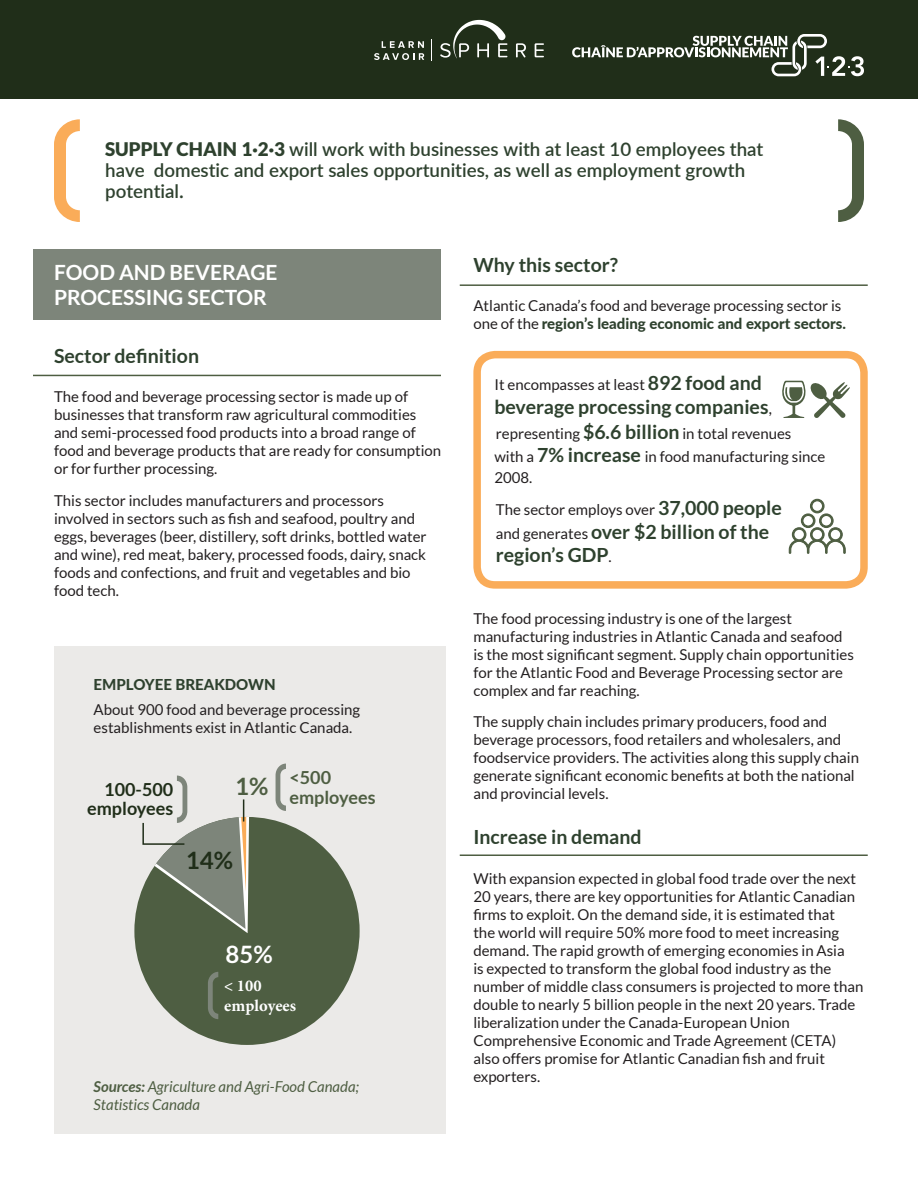
<style>
.page{position:relative;width:918px;height:1188px;background:#fff}
.page>*{position:absolute;margin:0;border:0;box-sizing:border-box;transform-origin:0 0}
.t1{font:700 24px "Lato";color:#fff}
.t2{font:700 24px "Lato";color:#202e19}
.t3{font:700 24px "Lato";color:#4e5e42}
.t4{font:700 21px/25.2px "Lato";color:#fff}
.t5{font:700 19.5px/23.4px "Lato";color:#2e412e}
.t6{font:600 18.75px/21px "Lato";color:#2e412e}
.t7{font:700 18px "Lato";color:#202e19}
.t8{font:700 18px "Lato";color:#4e5e42}
.t9{font:700 16.5px/19.5px "Minion Pro";color:#fff}
.t10{font:15px/18px "Lato";color:#231f20}
.t11{font:italic 15px/18px "Lato";color:#4e5e42}
.t12{font:800 15px "Lato";color:#2e412e}
.s1{font-weight:900}
.s2{font-family:"Minion Pro";font-weight:700}
.s3{font-weight:700}
.s4{font-weight:800;color:#2e412e}
.s5{font-weight:700;font-size:19.5px;color:#2e412e}
.s6{font-weight:400;font-size:15px;color:#231f20}
</style>
<div class="page">
<div style="left:54px;top:646px;width:392px;height:488px;background:#ebeae8"></div>
<div style="left:33px;top:249px;width:408px;height:70px;background:#7d857a"></div>
<div style="left:0;top:0;width:918px;height:99px;background:#202e19"></div>
<svg style="left:374px;top:41px;width:50px;height:19px"></svg>
<svg style="left:516px;top:43px;width:10px;height:14px"></svg>
<svg style="left:535px;top:43px;width:9px;height:14px"></svg>
<svg style="left:431px;top:39px;width:1px;height:22px"></svg>
<svg style="left:440px;top:20px;width:67px;height:38px"></svg>
<svg style="left:572px;top:34px;width:292px;height:42px"></svg>
<svg style="left:838px;top:119px;width:26px;height:103px"></svg>
<svg style="left:54px;top:119px;width:26px;height:103px"></svg>
<hr style="left:33px;top:375px;width:408px;height:1px;background:#4e5e42">
<hr style="left:460px;top:284px;width:408px;height:2px;background:#4e5e42">
<hr style="left:460px;top:854px;width:408px;height:2px;background:#4e5e42">
<div style="left:134px;top:817px;width:226px;height:228px;background:#4e5e42;border-radius:50%"></div>
<div style="left:473px;top:351px;width:395px;height:238px;border:8px solid #faac59;border-radius:18px"></div>
<svg style="left:782px;top:381px;width:68px;height:37px"></svg>
<svg style="left:788px;top:498px;width:58px;height:56px"></svg>
<svg style="left:276px;top:764px;width:10px;height:47px"></svg>
<svg style="left:142px;top:776px;width:107px;height:157px"></svg>
<svg style="left:208px;top:972px;width:10px;height:47px"></svg>
<p class="t6" style="left:105px;top:138px;width:660px"><span class="s1">SUPPLY CHAIN 1·2·3</span> will work with businesses with at least 10 employees that have domestic and export sales opportunities, as well as employment growth potential<span class="s2">.</span></p>
<p class="t4" style="left:54px;top:259px;width:225px">FOOD AND BEVERAGE<br>PROCESSING SECTOR</p>
<p class="t5" style="left:54px;top:344px;width:147px">Sector definition</p>
<p class="t10" style="left:54px;top:388px;width:356px">The food and beverage processing sector is made up of</p>
<p class="t10" style="left:54px;top:406px;width:389px">businesses that transform raw agricultural commodities and semi-processed food products into a broad range of food and beverage products that are ready for consumption or for further processing.</p>
<p class="t10" style="left:54px;top:491px;width:374px">This sector includes manufacturers and processors involved in sectors such as fish and seafood, poultry and eggs, beverages (beer, distillery, soft drinks, bottled water and wine), red meat, bakery, processed foods, dairy, snack foods and confections, and fruit and vegetables and bio food tech.</p>
<p class="t12" style="left:94px;top:673px;width:183px">EMPLOYEE BREAKDOWN</p>
<p class="t10" style="left:94px;top:701px;width:268px">About 900 food and beverage processing establishments exist in Atlantic Canada.</p>
<p class="t7" style="left:104px;top:779px;width:71px">100-500</p>
<p class="t7" style="left:87px;top:798px;width:88px">employees</p>
<p class="t3" style="left:235px;top:772px;width:35px">1%</p>
<p class="t2" style="left:186px;top:847px;width:49px">14%</p>
<p class="t8" style="left:289px;top:767px;width:43px">&lt;500</p>
<p class="t8" style="left:289px;top:787px;width:88px">employees</p>
<p class="t1" style="left:226px;top:941px;width:49px">85%</p>
<p class="t9" style="left:224px;top:976px;width:73px">&lt; 100 employees</p>
<p class="t11" style="left:94px;top:1078px;width:267px"><span class="s3">Sources:</span> Agriculture and Agri-Food Canada;<br>Statistics Canada</p>
<p class="t5" style="left:473px;top:253px;width:146px">Why this sector?</p>
<p class="t10" style="left:473px;top:297px;width:374px">Atlantic Canada’s food and beverage processing sector is one of the <span class="s4">region’s leading economic and export sectors.</span></p>
<p class="t10" style="left:494px;top:376px;width:269px">It encompasses at least <span class="s5">892 food and</span></p>
<p class="t5" style="left:494px;top:395px;width:279px">beverage processing companies<span class="s6">,</span></p>
<p class="t10" style="left:496px;top:424px;width:297px">representing <span class="s5">$6.6 billion</span> in total revenues</p>
<p class="t10" style="left:494px;top:446px;width:332px;line-height:21px">with a <span class="s5">7% increase</span> in food manufacturing since<br>2008.</p>
<p class="t10" style="left:496px;top:501px;width:288px">The sector employs over <span class="s5">37,000 people</span></p>
<p class="t5" style="left:496px;top:520px;width:275px"><span class="s6">and generates</span> over $2 billion of the region’s GDP<span class="s6">.</span></p>
<p class="t10" style="left:473px;top:609px;width:320px">The food processing industry is one of the largest</p>
<p class="t10" style="left:473px;top:627px;width:382px">manufacturing industries in Atlantic Canada and seafood is the most significant segment. Supply chain opportunities for the Atlantic Food and Beverage Processing sector are complex and far reaching.</p>
<p class="t10" style="left:473px;top:713px;width:387px">The supply chain includes primary producers, food and beverage processors, food retailers and wholesalers, and foodservice providers. The activities along this supply chain generate significant economic benefits at both the national and provincial levels.</p>
<p class="t5" style="left:473px;top:825px;width:170px">Increase in demand</p>
<p class="t10" style="left:473px;top:869px;width:391px">With expansion expected in global food trade over the next 20 years, there are key opportunities for Atlantic Canadian firms to exploit. On the demand side, it is estimated that<br>the world will require 50% more food to meet increasing demand. The rapid growth of emerging economies in Asia<br>is expected to transform the global food industry as the number of middle class consumers is projected to more than double to nearly 5 billion people in the next 20 years. Trade liberalization under the Canada-European Union Comprehensive Economic and Trade Agreement (CETA) also offers promise for Atlantic Canadian fish and fruit exporters.</p>
</div>
